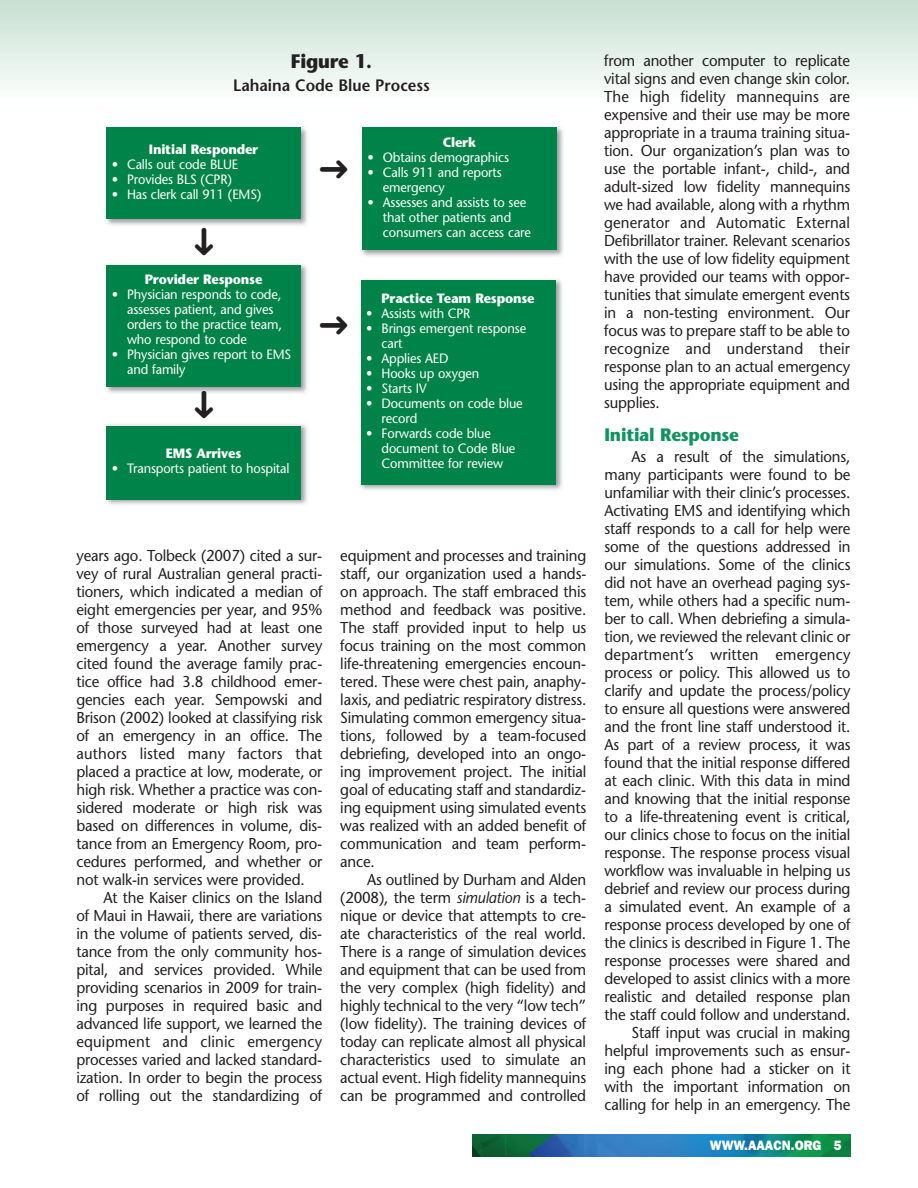
<style>
.page{position:relative;width:918px;height:1188px;background:#fff}
.page>*{position:absolute;margin:0;border:0;box-sizing:border-box;transform-origin:0 0}
.t1{font:italic 700 33px "Meiryo";color:#231f20}
.t2{font:700 19.5px "Stone Sans";letter-spacing:-.015em;color:#231f20;scale:.95 1}
.t3{font:700 18px "Stone Sans";letter-spacing:-.015em;color:#119461;scale:.95 1}
.t4{font:600 16.5px "Stone Sans";color:#231f20;scale:.95 1}
.t5{font:15.75px/18px "Stone Sans";letter-spacing:-.01em;color:#231f20;text-align:justify;scale:.95 1}
.t6{font:13.5px/15px "Stone Sans";letter-spacing:-.01em;color:#fff;scale:.95 1}
.t7{font:700 13.5px "Stone Sans";letter-spacing:-.015em;color:#fff;scale:.95 1}
.t8{font:900 13.5px "Franklin Gothic Black S Si";color:#fff;scale:.95 1}
.s1{font-style:italic}
</style>
<div class="page">
<div style="left:0;top:0;width:918px;height:99px;background:linear-gradient(to bottom,#c7dfd1,#fbfefc)"></div>
<img style="left:472px;top:1134px;width:378px;height:22px">
<img style="left:106px;top:127px;width:201px;height:98px">
<div style="left:106px;top:128px;width:195px;height:91px;background:#008348"></div>
<img style="left:361px;top:127px;width:202px;height:129px">
<div style="left:362px;top:128px;width:195px;height:122px;background:#008348"></div>
<img style="left:106px;top:264px;width:201px;height:129px">
<div style="left:106px;top:265px;width:195px;height:121px;background:#008348"></div>
<img style="left:360px;top:279px;width:202px;height:211px">
<div style="left:361px;top:280px;width:194px;height:205px;background:#008348"></div>
<img style="left:106px;top:424px;width:201px;height:81px">
<div style="left:106px;top:426px;width:195px;height:73px;background:#008348"></div>
<p class="t2" style="left:291px;top:54px;width:87px">Figure 1.</p>
<p class="t4" style="left:233px;top:79px;width:208px">Lahaina Code Blue Process</p>
<p class="t7" style="left:149px;top:144px;width:117px">Initial Responder</p>
<p class="t6" style="left:112px;top:158px;width:135px">• Calls out code BLUE</p>
<p class="t6" style="left:112px;top:173px;width:128px">• Provides BLS (CPR)</p>
<p class="t6" style="left:112px;top:188px;width:159px">• Has clerk call 911 (EMS)</p>
<h1 class="t1" style="left:228px;top:225px;width:34px;rotate:90deg">➜</h1>
<p class="t7" style="left:145px;top:274px;width:125px">Provider Response</p>
<p class="t6" style="left:127px;top:288px;width:165px;text-indent:-15px">• Physician responds to code, assesses patient, and gives orders to the practice team, who respond to code</p>
<p class="t6" style="left:127px;top:348px;width:174px;text-indent:-15px">• Physician gives report to EMS and family</p>
<h1 class="t1" style="left:228px;top:388px;width:34px;rotate:90deg">➜</h1>
<p class="t7" style="left:166px;top:448px;width:81px">EMS Arrives</p>
<p class="t6" style="left:112px;top:463px;width:189px">• Transports patient to hospital</p>
<h1 class="t1" style="left:317px;top:146px;width:34px">➜</h1>
<p class="t7" style="left:443px;top:137px;width:37px">Clerk</p>
<p class="t6" style="left:368px;top:151px;width:151px">• Obtains demographics</p>
<p class="t6" style="left:383px;top:166px;width:127px;text-indent:-15px">• Calls 911 and reports emergency</p>
<p class="t6" style="left:383px;top:196px;width:158px;text-indent:-15px">• Assesses and assists to see that other patients and consumers can access care</p>
<h1 class="t1" style="left:317px;top:302px;width:34px">➜</h1>
<p class="t7" style="left:382px;top:293px;width:163px">Practice Team Response</p>
<p class="t6" style="left:366px;top:307px;width:111px">• Assists with CPR</p>
<p class="t6" style="left:382px;top:322px;width:154px;text-indent:-15px">• Brings emergent response cart</p>
<p class="t6" style="left:366px;top:352px;width:88px">• Applies AED</p>
<p class="t6" style="left:366px;top:367px;width:121px">• Hooks up oxygen</p>
<p class="t6" style="left:366px;top:382px;width:65px">• Starts IV</p>
<p class="t6" style="left:382px;top:397px;width:150px;text-indent:-15px">• Documents on code blue record</p>
<p class="t6" style="left:382px;top:427px;width:142px;text-indent:-15px">• Forwards code blue document to Code Blue<br>Committee for review</p>
<p class="t5" style="left:76px;top:548px;width:261px">years ago. Tolbeck (2007) cited a sur&shy;vey of rural Australian general practi&shy;tioners, which indicated a median of eight emergencies per year, and 95% of those surveyed had at least one emergency a year. Another survey cited found the average family prac&shy;tice office had 3.8 childhood emer&shy;gencies each year. Sempowski and Brison (2002) looked at classifying risk of an emergency in an office. The authors listed many factors that placed a practice at low, moderate, or high risk. Whether a practice was con&shy;sidered moderate or high risk was based on differences in volume, dis&shy;tance from an Emergency Room, pro&shy;cedures performed, and whether or not walk-in services were provided.</p>
<p class="t5" style="left:76px;top:890px;width:261px;text-indent:27px">At the Kaiser clinics on the Island of Maui in Hawaii, there are variations in the volume of patients served, dis&shy;tance from the only community hos&shy;pital, and services provided. While providing scenarios in 2009 for train&shy;ing purposes in required basic and advanced life support, we learned the equipment and clinic emergency processes varied and lacked standard&shy;ization. In order to begin the process of rolling out the standardizing of</p>
<p class="t5" style="left:340px;top:548px;width:260px">equipment and processes and training staff, our organization used a hands&shy;on approach. The staff embraced this method and feedback was positive.<br>The staff provided input to help us focus training on the most common life-threatening emergencies encoun&shy;tered. These were chest pain, anaphy&shy;laxis, and pediatric respiratory distress.<br>Simulating common emergency situa&shy;tions, followed by a team-focused debriefing, developed into an ongo&shy;ing improvement project. The initial goal of educating staff and standardiz&shy;ing equipment using simulated events was realized with an added benefit of communication and team perform&shy;ance.</p>
<p class="t5" style="left:340px;top:872px;width:261px;text-indent:27px">As outlined by Durham and Alden (2008), the term <span class="s1">simulation</span> is a tech&shy;nique or device that attempts to cre&shy;ate characteristics of the real world.<br>There is a range of simulation devices and equipment that can be used from the very complex (high fidelity) and highly technical to the very “low tech” (low fidelity). The training devices of today can replicate almost all physical characteristics used to simulate an actual event. High fidelity mannequins can be programmed and controlled</p>
<p class="t5" style="left:604px;top:53px;width:260px">from another computer to replicate vital signs and even change skin color.<br>The high fidelity mannequins are expensive and their use may be more appropriate in a trauma training situa&shy;tion. Our organization’s plan was to use the portable infant-, child-, and adult-sized low fidelity mannequins we had available, along with a rhythm generator and Automatic External Defibrillator trainer. Relevant scenarios with the use of low fidelity equipment have provided our teams with oppor&shy;tunities that simulate emergent events in a non-testing environment. Our focus was to prepare staff to be able to recognize and understand their response plan to an actual emergency using the appropriate equipment and supplies.</p>
<p class="t3" style="left:605px;top:427px;width:143px">Initial Response</p>
<p class="t5" style="left:604px;top:449px;width:260px;text-align:right">As a result of the simulations, many participants were found to be unfamiliar with their clinic’s processes.<br>Activating EMS and identifying which staff responds to a call for help were some of the questions addressed in our simulations. Some of the clinics did not have an overhead paging sys&shy;tem, while others had a specific num&shy;ber to call. When debriefing a simula&shy;tion, we reviewed the relevant clinic or department’s written emergency process or policy. This allowed us to clarify and update the process/policy to ensure all questions were answered and the front line staff understood it.<br>As part of a review process, it was found that the initial response differed at each clinic. With this data in mind and knowing that the initial response to a life-threatening event is critical, our clinics chose to focus on the initial response. The response process visual workflow was invaluable in helping us debrief and review our process during a simulated event. An example of a response process developed by one of the clinics is described in Figure 1. The response processes were shared and developed to assist clinics with a more realistic and detailed response plan the staff could follow and understand.<br>Staff input was crucial in making helpful improvements such as ensur&shy;ing each phone had a sticker on it with the important information on calling for help in an emergency. The</p>
<p class="t8" style="left:710px;top:1140px;width:140px">WWW.AAACN.ORG 5</p>
</div>
